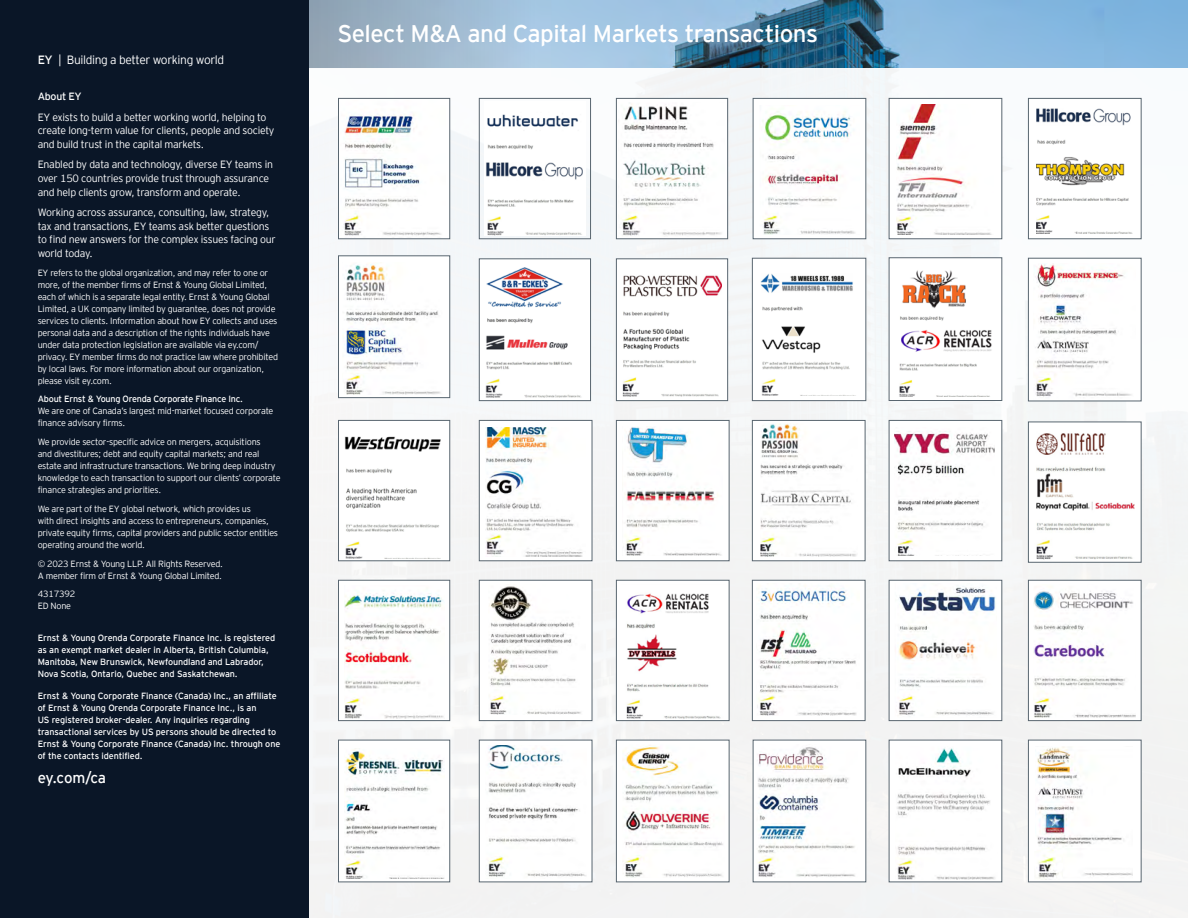
<style>
.page{position:relative;width:1188px;height:918px;background:#fff}
.page>*{position:absolute;margin:0;border:0;box-sizing:border-box;transform-origin:0 0}
.t1{font:24px "EY Interstate";letter-spacing:-.02em;color:#fff}
.t2{font:15px "EY Interstate";letter-spacing:-.025em;color:#fff}
.t3{font:300 12px "EY Interstate";letter-spacing:-.03em;color:#fff}
.t4{font:300 10.5px/13.6px "EY Interstate";letter-spacing:-.025em;color:#fff}
.t5{font:10.5px "EY Interstate";letter-spacing:-.025em;color:#fff}
.t6{font:300 9px/12px "EY Interstate";letter-spacing:-.025em;color:#fff}
.t7{font:9px/12px "EY Interstate";letter-spacing:-.01em;color:#fff}
.s1{font-weight:400}
</style>
<div class="page">
<img style="left:535px;top:0;width:653px;height:68px">
<svg style="left:309px;top:0;width:226px;height:68px;background:#9db5ca"></svg>
<div style="left:309px;top:68px;width:879px;height:850px;background:#f4f5f5"></div>
<div style="left:0;top:0;width:309px;height:918px;background:#0a1627"></div>
<div style="left:889px;top:740px;width:113px;height:142px;background:#fff"></div>
<img style="left:897px;top:748px;width:98px;height:132px">
<div style="left:479px;top:580px;width:113px;height:141px;background:#fff;border:1px solid #596670"></div>
<img style="left:489px;top:586px;width:92px;height:128px">
<div style="left:616px;top:420px;width:113px;height:141px;background:#fff;border:1px solid #596670"></div>
<img style="left:625px;top:427px;width:97px;height:128px">
<div style="left:753px;top:98px;width:113px;height:141px;background:#fff;border:1px solid #596670"></div>
<img style="left:762px;top:111px;width:93px;height:124px">
<div style="left:338px;top:740px;width:112px;height:142px;background:#fff;border:1px solid #596670"></div>
<img style="left:345px;top:749px;width:100px;height:130px">
<div style="left:616px;top:580px;width:113px;height:141px;background:#fff;border:1px solid #596670"></div>
<img style="left:626px;top:593px;width:95px;height:126px">
<div style="left:479px;top:740px;width:113px;height:142px;background:#fff"></div>
<img style="left:488px;top:745px;width:98px;height:132px">
<div style="left:1028px;top:580px;width:113px;height:141px;background:#fff;border:1px solid #596670"></div>
<svg style="left:1034px;top:591px;width:102px;height:126px"></svg>
<div style="left:616px;top:740px;width:113px;height:142px;background:#fff"></div>
<img style="left:623px;top:746px;width:100px;height:132px">
<div style="left:889px;top:580px;width:113px;height:141px;background:#fff;border:1px solid #596670"></div>
<img style="left:898px;top:586px;width:98px;height:129px">
<div style="left:889px;top:420px;width:113px;height:141px;background:#fff;border:1px solid #596670"></div>
<img style="left:895px;top:431px;width:100px;height:125px">
<div style="left:479px;top:420px;width:113px;height:141px;background:#fff;border:1px solid #596670"></div>
<img style="left:486px;top:427px;width:97px;height:129px">
<div style="left:1028px;top:740px;width:113px;height:142px;background:#fff"></div>
<img style="left:1037px;top:746px;width:95px;height:130px">
<div style="left:753px;top:740px;width:113px;height:142px;background:#fff"></div>
<img style="left:758px;top:747px;width:97px;height:130px">
<div style="left:752px;top:420px;width:113px;height:141px;background:#fff;border:1px solid #596670"></div>
<img style="left:760px;top:424px;width:97px;height:132px">
<div style="left:752px;top:580px;width:113px;height:141px;background:#fff;border:1px solid #596670"></div>
<img style="left:757px;top:585px;width:100px;height:131px">
<div style="left:338px;top:580px;width:112px;height:141px;background:#fff;border:1px solid #596670"></div>
<svg style="left:345px;top:593px;width:99px;height:125px"></svg>
<img style="left:484px;top:102px;width:102px;height:133px">
<div style="left:479px;top:98px;width:112px;height:141px;border:1px solid #596670"></div>
<div style="left:889px;top:258px;width:113px;height:143px;background:#fff"></div>
<img style="left:899px;top:270px;width:93px;height:127px">
<div style="left:889px;top:257px;width:113px;height:144px;border:1px solid #596670"></div>
<div style="left:1028px;top:422px;width:113px;height:141px;background:#fff;border:1px solid #596670"></div>
<img style="left:1036px;top:433px;width:98px;height:127px">
<div style="left:338px;top:420px;width:112px;height:141px;background:#fff;border:1px solid #596670"></div>
<img style="left:345px;top:436px;width:96px;height:122px">
<div style="left:338px;top:98px;width:112px;height:141px;background:#fff;border:1px solid #596670"></div>
<img style="left:343px;top:114px;width:98px;height:122px">
<div style="left:1028px;top:258px;width:113px;height:143px;background:#fff;border:1px solid #596670"></div>
<img style="left:1035px;top:264px;width:97px;height:133px">
<div style="left:752px;top:258px;width:114px;height:143px;background:#fff"></div>
<img style="left:760px;top:274px;width:93px;height:121px">
<div style="left:752px;top:258px;width:114px;height:143px;border:1px solid #596670"></div>
<div style="left:889px;top:98px;width:113px;height:141px;background:#fff;border:1px solid #596670"></div>
<img style="left:896px;top:105px;width:95px;height:129px">
<div style="left:616px;top:98px;width:112px;height:141px;background:#fff;border:1px solid #596670"></div>
<img style="left:622px;top:104px;width:100px;height:132px">
<div style="left:1028px;top:98px;width:113px;height:141px;background:#fff;border:1px solid #596670"></div>
<img style="left:1036px;top:108px;width:96px;height:125px">
<div style="left:616px;top:259px;width:112px;height:142px;background:#fff;border:1px solid #596670"></div>
<img style="left:622px;top:275px;width:100px;height:122px">
<div style="left:479px;top:259px;width:112px;height:142px;background:#fff;border:1px solid #596670"></div>
<img style="left:485px;top:267px;width:96px;height:131px">
<div style="left:338px;top:256px;width:112px;height:142px;background:#fff;border:1px solid #596670"></div>
<img style="left:344px;top:264px;width:97px;height:131px">
<img style="left:1037px;top:852px;width:26px;height:27px">
<h3 class="t3" style="left:38px;top:51px;width:188px"><span class="s1">EY</span> | Building a better working world</h3>
<p class="t5" style="left:38px;top:89px;width:46px">About EY</p>
<p class="t4" style="left:38px;top:109px;width:238px">EY exists to build a better working world, helping to create long-term value for clients, people and society and build trust in the capital markets.</p>
<p class="t4" style="left:38px;top:157px;width:237px">Enabled by data and technology, diverse EY teams in over 150 countries provide trust through assurance and help clients grow, transform and operate.</p>
<p class="t4" style="left:38px;top:205px;width:240px">Working across assurance, consulting, law, strategy, tax and transactions, EY teams ask better questions to find new answers for the complex issues facing our world today.</p>
<p class="t6" style="left:38px;top:266px;width:242px">EY refers to the global organization, and may refer to one or more, of the member firms of Ernst &amp; Young Global Limited, each of which is a separate legal entity. Ernst &amp; Young Global Limited, a UK company limited by guarantee, does not provide services to clients. Information about how EY collects and uses personal data and a description of the rights individuals have under data protection legislation are available via ey.com/ privacy. EY member firms do not practice law where prohibited by local laws. For more information about our organization, please visit ey.com.</p>
<p class="t7" style="left:38px;top:393px;width:207px">About Ernst &amp; Young Orenda Corporate Finance Inc.</p>
<p class="t6" style="left:38px;top:405px;width:237px">We are one of Canada’s largest mid-market focused corporate finance advisory firms.</p>
<p class="t6" style="left:38px;top:435px;width:244px">We provide sector-specific advice on mergers, acquisitions<br>and divestitures; debt and equity capital markets; and real estate and infrastructure transactions. We bring deep industry knowledge to each transaction to support our clients’ corporate finance strategies and priorities.</p>
<p class="t6" style="left:38px;top:502px;width:242px">We are part of the EY global network, which provides us<br>with direct insights and access to entrepreneurs, companies, private equity firms, capital providers and public sector entities operating around the world.</p>
<p class="t6" style="left:38px;top:557px;width:187px">© 2023 Ernst &amp; Young LLP. All Rights Reserved.<br>A member firm of Ernst &amp; Young Global Limited.</p>
<p class="t6" style="left:38px;top:588px;width:39px">4317392<br>ED None</p>
<p class="t7" style="left:38px;top:631px;width:239px">Ernst &amp; Young Orenda Corporate Finance Inc. is registered as an exempt market dealer in Alberta, British Columbia, Manitoba, New Brunswick, Newfoundland and Labrador, Nova Scotia, Ontario, Quebec and Saskatchewan.</p>
<p class="t7" style="left:38px;top:689px;width:244px">Ernst &amp; Young Corporate Finance (Canada) Inc., an affiliate of Ernst &amp; Young Orenda Corporate Finance Inc., is an<br>US registered broker-dealer. Any inquiries regarding transactional services by US persons should be directed to Ernst &amp; Young Corporate Finance (Canada) Inc. through one of the contacts identified.</p>
<h2 class="t2" style="left:38px;top:767px;width:70px">ey.com/ca</h2>
<h1 class="t1" style="left:338px;top:16px;width:482px">Select M&amp;A and Capital Markets transactions</h1>
</div>
